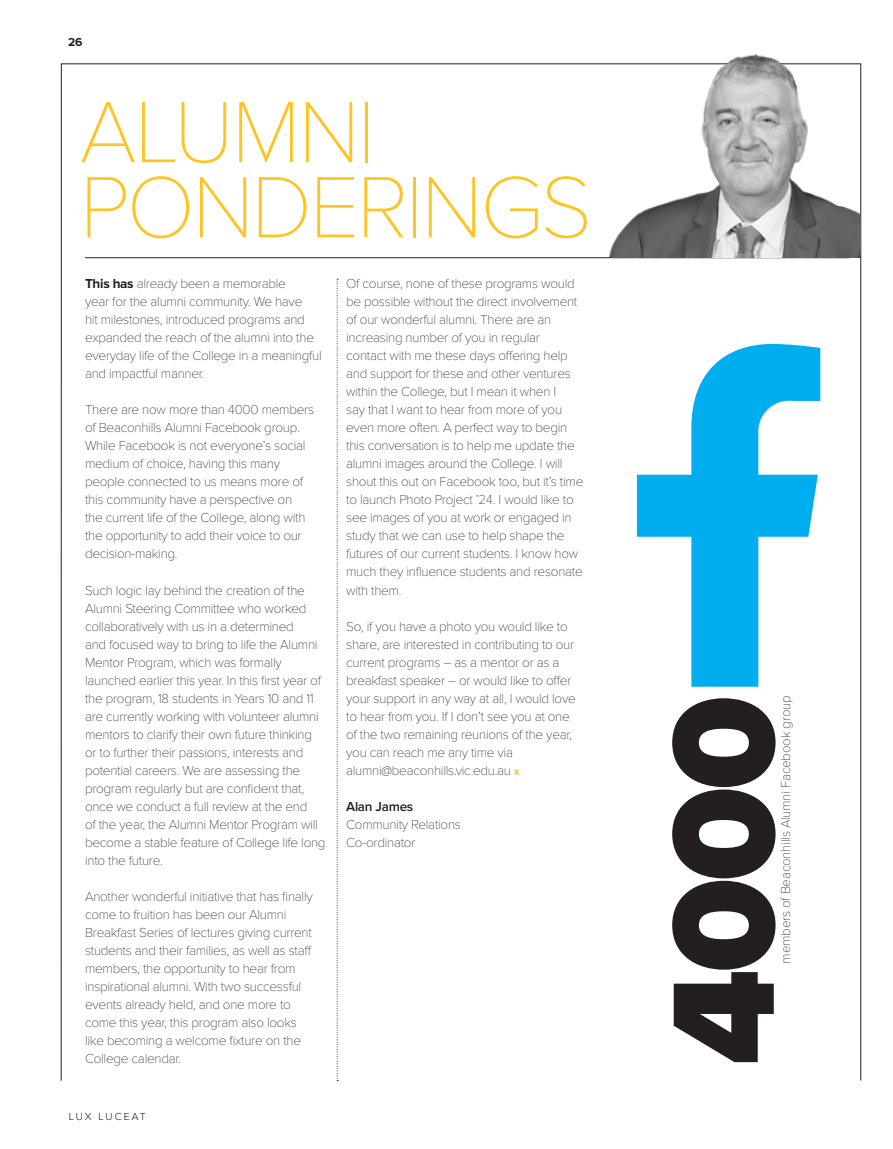
<style>
.page{position:relative;width:893px;height:1149px;background:#fff}
.page>*{position:absolute;margin:0;border:0;box-sizing:border-box;transform-origin:0 0}
.Large_text_100_90{font:900 150px "Proxima Nova";color:#231f20}
.Large_text_60_50{font:100 90px/75px "Proxima Nova T";letter-spacing:-.035em;color:#fec422}
.body_9_11{font:100 13.5px/18px "Proxima Nova T";letter-spacing:-.02em;color:#231f20}
.t1{font:700 12px "Proxima Nova";color:#231f20}
.t2{font:100 10.5px "Proxima Nova T";letter-spacing:.2em;color:#231f20}
.s1{font-family:"Proxima Nova";font-weight:700}
.s2{font-family:"Proxima Nova";font-weight:600}
</style>
<div class="page">
<svg style="left:337px;top:279px;width:1px;height:800px"></svg>
<hr style="left:85px;top:257px;width:764px;height:1px;background:#231f20">
<svg style="left:514px;top:769px;width:5px;height:5px"></svg>
<img style="left:602px;top:54px;width:259px;height:204px">
<svg style="left:637px;top:344px;width:183px;height:342px;fill:#00aeef"></svg>
<p class="t1" style="left:68px;top:35px;width:16px">26</p>
<p class="Large_text_60_50" style="left:80px;top:95px;width:514px">ALUMNI<br>PONDERINGS</p>
<p class="body_9_11" style="left:85px;top:275px;width:238px"><span class="s1">This has</span> already been a memorable<br>year for the alumni community. We have<br>hit milestones, introduced programs and expanded the reach of the alumni into the everyday life of the College in a meaningful and impactful manner.</p>
<p class="body_9_11" style="left:85px;top:401px;width:231px">There are now more than 4000 members of Beaconhills Alumni Facebook group.<br>While Facebook is not everyone’s social medium of choice, having this many people connected to us means more of this community have a perspective on<br>the current life of the College, along with the opportunity to add their voice to our decision-making.</p>
<p class="body_9_11" style="left:85px;top:581px;width:242px">Such logic lay behind the creation of the Alumni Steering Committee who worked collaboratively with us in a determined<br>and focused way to bring to life the Alumni Mentor Program, which was formally launched earlier this year. In this first year of the program, 18 students in Years 10 and 11 are currently working with volunteer alumni mentors to clarify their own future thinking or to further their passions, interests and potential careers. We are assessing the program regularly but are confident that, once we conduct a full review at the end<br>of the year, the Alumni Mentor Program will become a stable feature of College life long into the future.</p>
<p class="body_9_11" style="left:85px;top:887px;width:229px">Another wonderful initiative that has finally come to fruition has been our Alumni Breakfast Series of lectures giving current students and their families, as well as staff members, the opportunity to hear from inspirational alumni. With two successful events already held, and one more to come this year, this program also looks like becoming a welcome fixture on the College calendar.</p>
<p class="t2" style="left:69px;top:1110px;width:78px">LUX LUCEAT</p>
<p class="body_9_11" style="left:346px;top:275px;width:239px">Of course, none of these programs would be possible without the direct involvement of our wonderful alumni. There are an increasing number of you in regular contact with me these days offering help and support for these and other ventures within the College, but I mean it when I<br>say that I want to hear from more of you even more often. A perfect way to begin this conversation is to help me update the alumni images around the College. I will shout this out on Facebook too, but it’s time to launch Photo Project ’24. I would like to see images of you at work or engaged in study that we can use to help shape the futures of our current students. I know how much they influence students and resonate with them.</p>
<p class="body_9_11" style="left:346px;top:617px;width:231px">So, if you have a photo you would like to share, are interested in contributing to our current programs – as a mentor or as a breakfast speaker – or would like to offer your support in any way at all, I would love to hear from you. If I don’t see you at one of the two remaining reunions of the year, you can reach me any time via alumni@beaconhills.vic.edu.au</p>
<p class="body_9_11" style="left:346px;top:797px;width:116px"><span class="s2">Alan James<br></span>Community Relations<br>Co-ordinator</p>
<p class="Large_text_100_90" style="left:637px;top:1064px;width:370px;rotate:-90deg">4000</p>
<p class="body_9_11" style="left:777px;top:963px;width:269px;rotate:-90deg">members of Beaconhills Alumni Facebook group</p>
</div>
